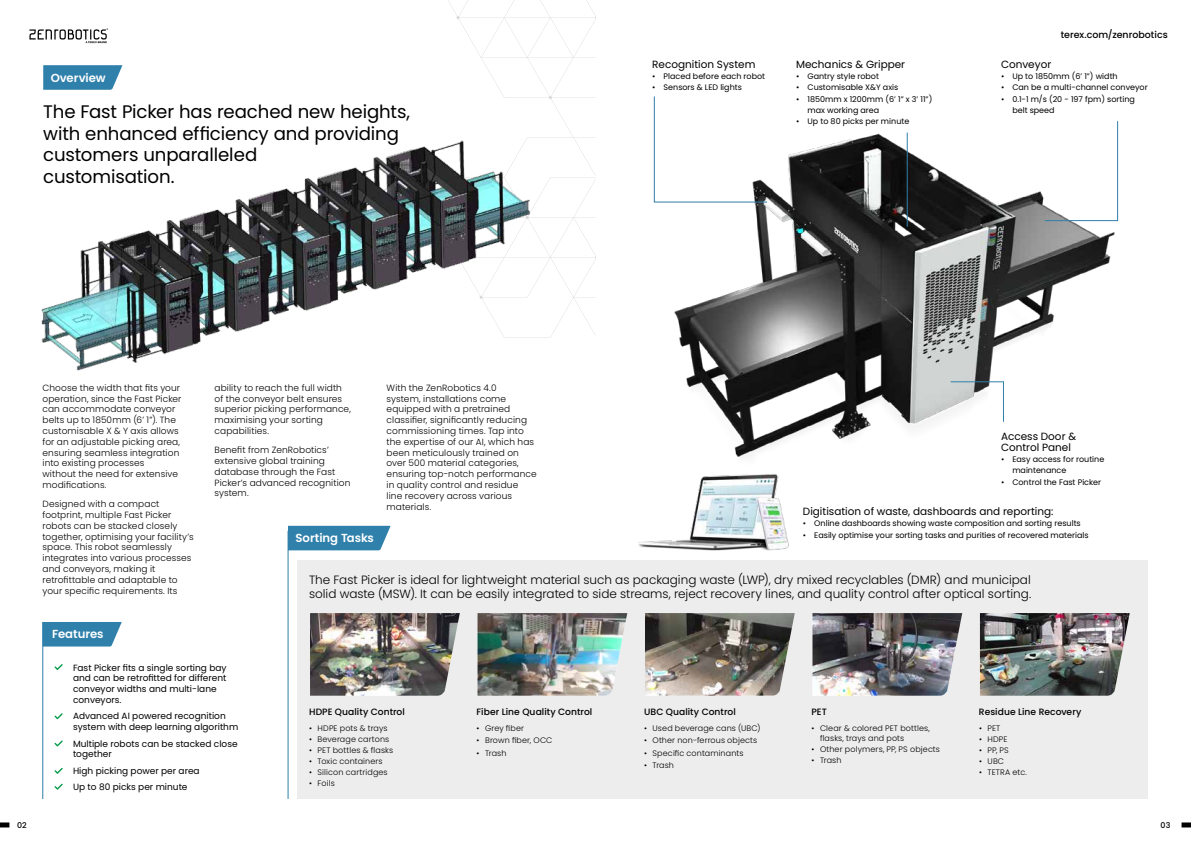
<style>
.page{position:relative;width:1191px;height:842px;background:#fff}
.page>*{position:absolute;margin:0;border:0;box-sizing:border-box;transform-origin:0 0}
.t1{font:18.1px/21.8px "Poppins";letter-spacing:-.005em;color:#000}
.t2{font:300 12px/14.4px "Poppins";color:#000}
.t3{font:600 11.7px "Poppins";letter-spacing:-.005em;color:#fff}
.t4{font:10.4px/11.3px "Poppins";color:#000}
.t5{font:500 9.4px "Poppins";letter-spacing:.005em;color:#000}
.t6{font:500 9.2px "Poppins";letter-spacing:.005em;color:#000}
.t7{font:300 9px/10.8px "Poppins";letter-spacing:.01em;color:#000}
.t8{font:9px/10.8px "Poppins";color:#000}
.t9{font:8px/11.3px "Poppins";color:#000}
.t10{font:300 8px/9.6px "Poppins";letter-spacing:.015em;color:#000}
.t11{font:500 7.9px "Poppins";color:#000}
</style>
<div class="page">
<div style="left:298px;top:561px;width:849px;height:238px;background:#ededed"></div>
<svg style="left:29px;top:28px;width:79px;height:15px"></svg>
<svg style="left:43px;top:65px;width:79px;height:25px;background:#3f8ab1"></svg>
<svg style="left:456px;top:0;width:139px;height:338px"></svg>
<svg style="left:44px;top:622px;width:78px;height:24px;background:#3d88b0"></svg>
<hr style="left:43px;top:622px;width:1px;height:177px;background:#2f80ab">
<hr style="left:288px;top:531px;width:1px;height:268px;background:#2f80ab">
<svg style="left:55px;top:664px;width:8px;height:6px"></svg>
<svg style="left:55px;top:713px;width:8px;height:6px"></svg>
<svg style="left:55px;top:740px;width:8px;height:6px"></svg>
<svg style="left:55px;top:768px;width:8px;height:6px"></svg>
<svg style="left:55px;top:784px;width:8px;height:6px"></svg>
<div style="left:288px;top:526px;width:102px;height:24px;background:#2f80ab"></div>
<div style="left:0;top:822px;width:9px;height:5px;background:#000"></div>
<div style="left:1181px;top:822px;width:10px;height:5px;background:#000"></div>
<img style="left:310px;top:613px;width:150px;height:83px">
<img style="left:477px;top:613px;width:150px;height:83px">
<img style="left:645px;top:613px;width:149px;height:83px">
<img style="left:980px;top:613px;width:149px;height:83px">
<img style="left:812px;top:613px;width:150px;height:83px">
<img style="left:41px;top:133px;width:492px;height:238px">
<img style="left:674px;top:121px;width:445px;height:337px">
<svg style="left:653px;top:96px;width:115px;height:107px"></svg>
<hr style="left:906px;top:133px;width:1px;height:94px;background:#2f80ab">
<svg style="left:1044px;top:121px;width:74px;height:101px"></svg>
<svg style="left:949px;top:381px;width:55px;height:42px"></svg>
<img style="left:622px;top:474px;width:201px;height:87px">
<p class="t3" style="left:51px;top:71px;width:56px">Overview</p>
<h1 class="t1" style="left:43px;top:101px;width:368px">The Fast Picker has reached new heights, with enhanced efficiency and providing customers unparalleled<br>customisation.</h1>
<p class="t4" style="left:652px;top:58px;width:105px">Recognition System</p>
<p class="t9" style="left:652px;top:71px;width:114px">• Placed before each robot</p>
<p class="t9" style="left:652px;top:82px;width:91px">• Sensors &amp; LED lights</p>
<p class="t4" style="left:796px;top:58px;width:110px">Mechanics &amp; Gripper</p>
<p class="t9" style="left:796px;top:71px;width:84px">• Gantry style robot</p>
<p class="t9" style="left:796px;top:82px;width:104px">• Customisable X&amp;Y axis</p>
<p class="t9" style="left:807px;top:93px;width:126px;text-indent:-11px">• 1850mm x 1200mm (6’ 1” x 3’ 11”) max working area</p>
<p class="t9" style="left:796px;top:116px;width:115px">• Up to 80 picks per minute</p>
<p class="t5" style="left:1060px;top:30px;width:109px">terex.com/zenrobotics</p>
<p class="t4" style="left:1001px;top:58px;width:52px">Conveyor</p>
<p class="t9" style="left:1001px;top:71px;width:118px">• Up to 1850mm (6’ 1”) width</p>
<p class="t9" style="left:1001px;top:82px;width:148px">• Can be a multi-channel conveyor</p>
<p class="t9" style="left:1012px;top:93px;width:124px;text-indent:-11px">• 0.1-1 m/s (20 - 197 fpm) sorting belt speed</p>
<p class="t7" style="left:43px;top:382px;width:140px">Choose the width that fits your operation, since the Fast Picker can accommodate conveyor belts up to 1850mm (6’ 1”). The customisable X &amp; Y axis allows for an adjustable picking area, ensuring seamless integration into existing processes<br>without the need for extensive modifications.</p>
<p class="t7" style="left:43px;top:499px;width:153px">Designed with a compact footprint, multiple Fast Picker robots can be stacked closely together, optimising your facility’s space. This robot seamlessly integrates into various processes and conveyors, making it retrofittable and adaptable to your specific requirements. Its</p>
<p class="t7" style="left:214px;top:382px;width:138px">ability to reach the full width of the conveyor belt ensures superior picking performance, maximising your sorting capabilities.</p>
<p class="t7" style="left:214px;top:445px;width:137px">Benefit from ZenRobotics’ extensive global training database through the Fast<br>Picker’s advanced recognition system.</p>
<p class="t3" style="left:295px;top:531px;width:80px">Sorting Tasks</p>
<p class="t7" style="left:386px;top:382px;width:152px">With the ZenRobotics 4.0<br>system, installations come equipped with a pretrained classifier, significantly reducing commissioning times. Tap into the expertise of our AI, which has been meticulously trained on over 500 material categories, ensuring top-notch performance in quality control and residue<br>line recovery across various materials.</p>
<p class="t4" style="left:1001px;top:430px;width:77px">Access Door &amp;<br>Control Panel</p>
<p class="t9" style="left:1012px;top:454px;width:93px;text-indent:-11px">• Easy access for routine maintenance</p>
<p class="t9" style="left:1001px;top:476px;width:102px">• Control the Fast Picker</p>
<p class="t4" style="left:803px;top:506px;width:252px">Digitisation of waste, dashboards and reporting:</p>
<p class="t9" style="left:803px;top:518px;width:279px">• Online dashboards showing waste composition and sorting results</p>
<p class="t9" style="left:803px;top:529px;width:287px">• Easily optimise your sorting tasks and purities of recovered materials</p>
<p class="t2" style="left:309px;top:572px;width:723px">The Fast Picker is ideal for lightweight material such as packaging waste (LWP), dry mixed recyclables (DMR) and municipal solid waste (MSW). It can be easily integrated to side streams, reject recovery lines, and quality control after optical sorting.</p>
<p class="t3" style="left:52px;top:627px;width:53px">Features</p>
<p class="t8" style="left:73px;top:662px;width:155px">Fast Picker fits a single sorting bay and can be retrofitted for different conveyor widths and multi-lane conveyors.</p>
<p class="t8" style="left:73px;top:711px;width:167px">Advanced AI powered recognition system with deep learning algorithm</p>
<p class="t8" style="left:73px;top:738px;width:166px">Multiple robots can be stacked close together</p>
<p class="t8" style="left:73px;top:762px;width:128px;line-height:16.5px">High picking power per area<br>Up to 80 picks per minute</p>
<p class="t6" style="left:309px;top:707px;width:97px">HDPE Quality Control</p>
<p class="t6" style="left:476px;top:707px;width:117px">Fiber Line Quality Control</p>
<p class="t6" style="left:644px;top:707px;width:93px">UBC Quality Control</p>
<p class="t6" style="left:811px;top:707px;width:17px">PET</p>
<p class="t6" style="left:979px;top:707px;width:104px">Residue Line Recovery</p>
<p class="t10" style="left:309px;top:723px;width:80px">• HDPE pots &amp; trays</p>
<p class="t10" style="left:309px;top:734px;width:82px">• Beverage cartons</p>
<p class="t10" style="left:309px;top:745px;width:86px">• PET bottles &amp; flasks</p>
<p class="t10" style="left:309px;top:756px;width:75px">• Toxic containers</p>
<p class="t10" style="left:309px;top:767px;width:80px">• Silicon cartridges</p>
<p class="t10" style="left:309px;top:778px;width:27px">• Foils</p>
<p class="t10" style="left:476px;top:723px;width:49px">• Grey fiber</p>
<p class="t10" style="left:476px;top:736px;width:77px">• Brown fiber, OCC</p>
<p class="t10" style="left:476px;top:748px;width:32px">• Trash</p>
<p class="t10" style="left:644px;top:723px;width:118px">• Used beverage cans (UBC)</p>
<p class="t10" style="left:644px;top:736px;width:115px">• Other non-ferrous objects</p>
<p class="t10" style="left:644px;top:748px;width:101px">• Specific contaminants</p>
<p class="t10" style="left:644px;top:761px;width:31px">• Trash</p>
<p class="t10" style="left:820px;top:723px;width:111px;text-indent:-9px">• Clear &amp; colored PET bottles, flasks, trays and pots</p>
<p class="t10" style="left:811px;top:744px;width:130px">• Other polymers, PP, PS objects</p>
<p class="t10" style="left:811px;top:755px;width:32px">• Trash</p>
<p class="t10" style="left:979px;top:723px;width:23px">• PET</p>
<p class="t10" style="left:979px;top:734px;width:30px">• HDPE</p>
<p class="t10" style="left:979px;top:745px;width:31px">• PP, PS</p>
<p class="t10" style="left:979px;top:756px;width:27px">• UBC</p>
<p class="t10" style="left:979px;top:767px;width:49px">• TETRA etc.</p>
<p class="t11" style="left:17px;top:820px;width:11px">02</p>
<p class="t11" style="left:1160px;top:820px;width:11px">03</p>
</div>
